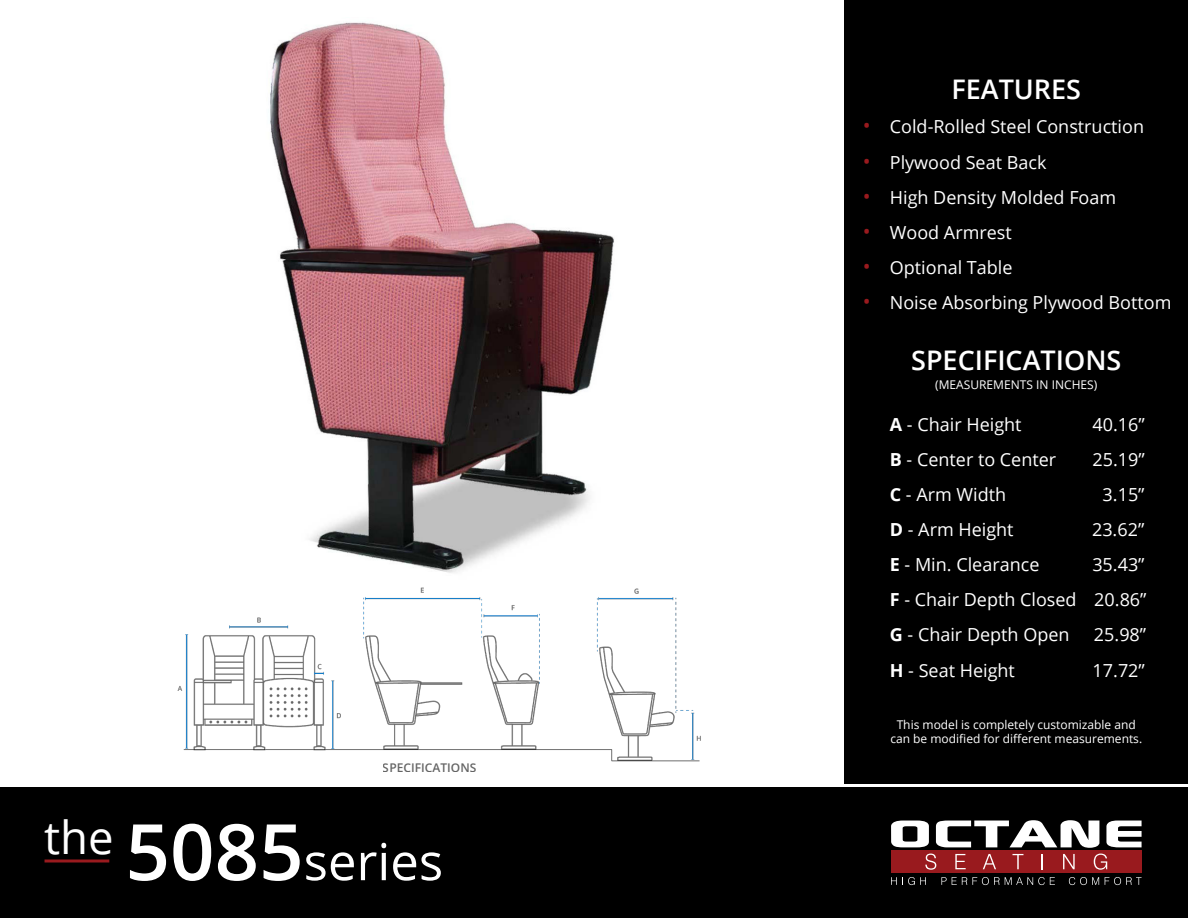
<style>
.page{position:relative;width:1188px;height:918px;background:#fff}
.page>*{position:absolute;margin:0;border:0;box-sizing:border-box;transform-origin:0 0}
.t1{font:51px "Open Sans";color:#fff}
.t2{font:600 27px "Open Sans";color:#fff}
.Bullet{font:18px "Open Sans";color:#fff}
.Bullet-2{font:12px/14.4px "Open Sans";color:#fff;text-align:center}
.t3{font:600 12px "Open Sans";color:#000}
.s1{font-weight:600;font-size:78px}
.s2{font-size:21px;color:#991a1e}
.s3{font-weight:700}
</style>
<div class="page">
<div style="left:845px;top:0;width:343px;height:784px;background:#000"></div>
<div style="left:0;top:787px;width:1188px;height:131px;background:#000"></div>
<hr style="left:45px;top:860px;width:64px;height:2px;background:#991a1e">
<img style="left:270px;top:22px;width:344px;height:543px">
<div style="left:891px;top:850px;width:251px;height:23px;background:#991a1e"></div>
<svg style="left:891px;top:877px;width:35px;height:8px"></svg>
<svg style="left:941px;top:877px;width:114px;height:8px"></svg>
<svg style="left:1069px;top:877px;width:30px;height:8px"></svg>
<svg style="left:1105px;top:877px;width:37px;height:8px"></svg>
<svg style="left:891px;top:821px;width:38px;height:26px"></svg>
<svg style="left:936px;top:820px;width:163px;height:28px"></svg>
<svg style="left:1106px;top:821px;width:36px;height:26px"></svg>
<svg style="left:925px;top:854px;width:11px;height:16px"></svg>
<svg style="left:955px;top:854px;width:11px;height:15px"></svg>
<svg style="left:983px;top:854px;width:13px;height:15px"></svg>
<svg style="left:1013px;top:854px;width:10px;height:15px"></svg>
<svg style="left:1042px;top:854px;width:1px;height:15px"></svg>
<svg style="left:1063px;top:854px;width:12px;height:15px"></svg>
<svg style="left:1094px;top:854px;width:13px;height:16px"></svg>
<img style="left:177px;top:565px;width:524px;height:197px">
<p class="t3" style="left:383px;top:759px;width:95px">SPECIFICATIONS</p>
<p class="t1" style="left:44px;top:827px;width:400px"><sup>the</sup> <span class="s1">5085</span>series</p>
<p class="t2" style="left:951px;top:70px;width:131px">FEATURES</p>
<p class="Bullet" style="left:863px;top:115px;width:283px"><span class="s2">•</span> Cold-Rolled Steel Construction</p>
<p class="Bullet" style="left:863px;top:150px;width:185px"><span class="s2">•</span> Plywood Seat Back</p>
<p class="Bullet" style="left:863px;top:185px;width:255px"><span class="s2">•</span> High Density Molded Foam</p>
<p class="Bullet" style="left:863px;top:220px;width:150px"><span class="s2">•</span> Wood Armrest</p>
<p class="Bullet" style="left:863px;top:255px;width:151px"><span class="s2">•</span> Optional Table</p>
<p class="Bullet" style="left:863px;top:290px;width:310px"><span class="s2">•</span> Noise Absorbing Plywood Bottom</p>
<p class="t2" style="left:911px;top:342px;width:212px">SPECIFICATIONS</p>
<p class="Bullet-2" style="left:935px;top:377px;width:164px">(MEASUREMENTS IN INCHES)</p>
<p class="Bullet" style="left:890px;top:412px;width:133px"><span class="s3">A</span> - Chair Height</p>
<p class="Bullet" style="left:1092px;top:412px;width:54px">40.16”</p>
<p class="Bullet" style="left:890px;top:447px;width:168px"><span class="s3">B</span> - Center to Center</p>
<p class="Bullet" style="left:1093px;top:447px;width:54px">25.19”</p>
<p class="Bullet" style="left:890px;top:482px;width:118px"><span class="s3">C</span> - Arm Width</p>
<p class="Bullet" style="left:1103px;top:482px;width:43px">3.15”</p>
<p class="Bullet" style="left:890px;top:517px;width:125px"><span class="s3">D</span> - Arm Height</p>
<p class="Bullet" style="left:1092px;top:517px;width:54px">23.62”</p>
<p class="Bullet" style="left:890px;top:552px;width:151px"><span class="s3">E</span> - Min. Clearance</p>
<p class="Bullet" style="left:1092px;top:552px;width:54px">35.43”</p>
<p class="Bullet" style="left:890px;top:587px;width:258px"><span class="s3">F</span> - Chair Depth Closed 20.86”</p>
<p class="Bullet" style="left:890px;top:623px;width:181px"><span class="s3">G</span> - Chair Depth Open</p>
<p class="Bullet" style="left:1094px;top:623px;width:54px">25.98”</p>
<p class="Bullet" style="left:890px;top:658px;width:127px"><span class="s3">H</span> - Seat Height</p>
<p class="Bullet" style="left:1093px;top:658px;width:54px">17.72”</p>
<p class="Bullet-2" style="left:890px;top:717px;width:253px">This model is completely customizable and can be modified for different measurements.</p>
</div>
